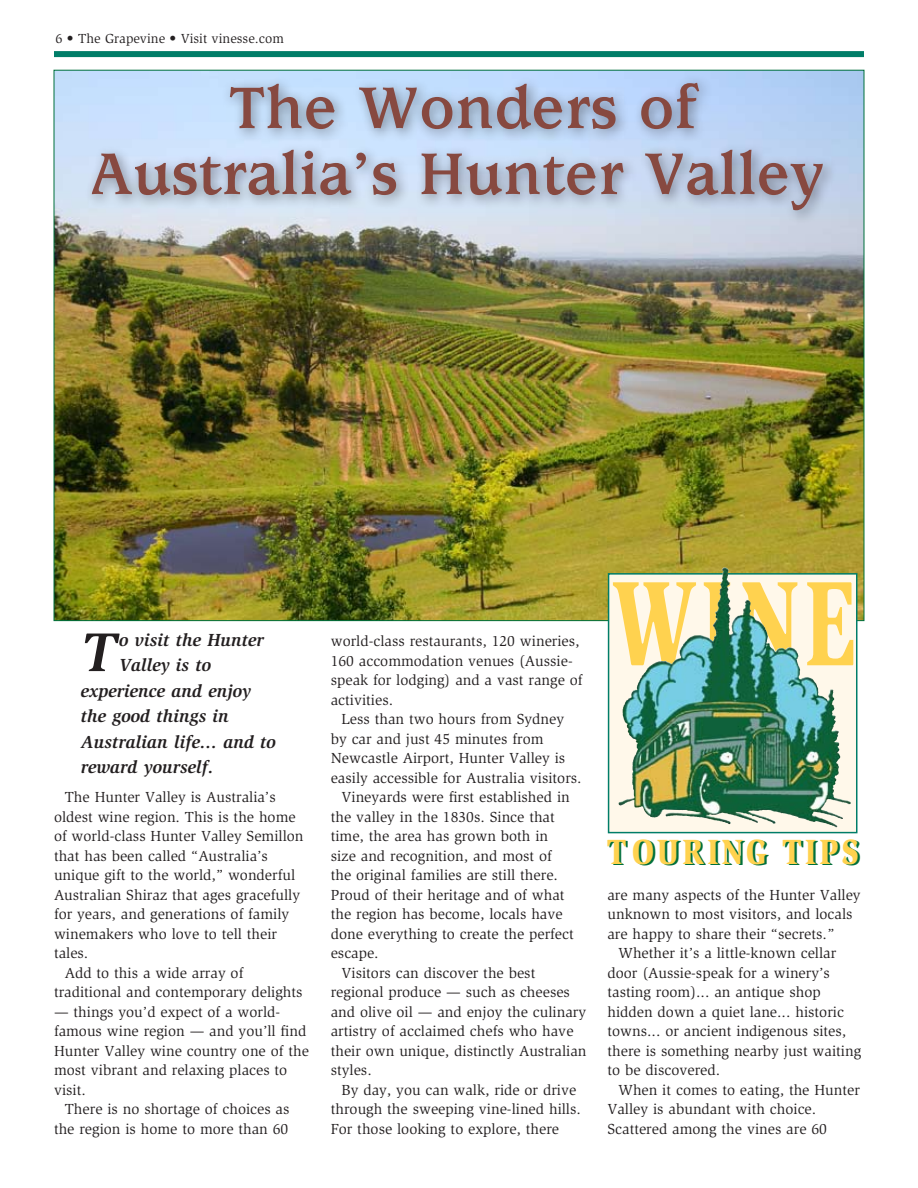
<style>
.page{position:relative;width:918px;height:1188px;background:#fff}
.page>*{position:absolute;margin:0;border:0;box-sizing:border-box;transform-origin:0 0}
.t1{font:700 64.5px/66px "Usherwood Std";color:#874940;text-align:center}
.t2{font:italic 700 56.1px "Slimbach Std";color:#231f20}
.t3{font:900 36px "Slimbach Std";letter-spacing:.105em;color:#00703c;scale:.84 1}
.t4{font:italic 700 18px "Slimbach Std";color:#231f20}
.t5{font:15px/19.5px "Slimbach Std";color:#231f20}
.t6{font:13.5px "Slimbach Std";color:#231f20}
.s1{color:#ffd24f}
</style>
<div class="page">
<img style="left:56px;top:72px;width:806px;height:547px">
<div style="left:54px;top:51px;width:810px;height:6px;background:#007d68"></div>
<img style="left:610px;top:575px;width:245px;height:256px">
<svg style="left:613px;top:582px;width:83px;height:83px;background:#fbe194"></svg>
<svg style="left:704px;top:582px;width:26px;height:83px"></svg>
<svg style="left:742px;top:582px;width:55px;height:83px;background:#b7c48e"></svg>
<svg style="left:807px;top:582px;width:46px;height:83px;background:#ffe398"></svg>
<div style="left:608px;top:573px;width:249px;height:260px;border:1px solid #007d68"></div>
<img style="left:672px;top:567px;width:53px;height:97px">
<div style="left:83px;top:73px;width:753px;height:151px;background:#231f20;opacity:.5"></div>
<p class="t6" style="left:56px;top:31px;width:230px">6 • The Grapevine • Visit vinesse.com</p>
<h1 class="t1" style="left:90px;top:77px;width:735px">The Wonders of<br>Australia’s Hunter Valley</h1>
<h2 class="t2" style="left:81px;top:620px;width:37px">T</h2>
<p class="t4" style="left:119px;top:629px;width:146px">o visit the Hunter</p>
<p class="t4" style="left:119px;top:655px;width:94px">Valley is to</p>
<p class="t4" style="left:81px;top:680px;width:172px">experience and enjoy</p>
<p class="t4" style="left:81px;top:706px;width:149px">the good things in</p>
<p class="t4" style="left:81px;top:731px;width:196px">Australian life... and to</p>
<p class="t4" style="left:81px;top:757px;width:134px">reward yourself.</p>
<p class="t5" style="left:65px;top:788px;width:213px">The Hunter Valley is Australia’s</p>
<p class="t5" style="left:54px;top:807px;width:243px">oldest wine region. This is the home</p>
<p class="t5" style="left:54px;top:827px;width:251px">of world-class Hunter Valley Semillon</p>
<p class="t5" style="left:54px;top:846px;width:216px">that has been called “Australia’s</p>
<p class="t5" style="left:54px;top:866px;width:243px">unique gift to the world,” wonderful</p>
<p class="t5" style="left:54px;top:885px;width:248px">Australian Shiraz that ages gracefully</p>
<p class="t5" style="left:54px;top:905px;width:237px">for years, and generations of family</p>
<p class="t5" style="left:54px;top:924px;width:225px">winemakers who love to tell their</p>
<p class="t5" style="left:54px;top:944px;width:36px">tales.</p>
<p class="t5" style="left:65px;top:963px;width:180px">Add to this a wide array of</p>
<p class="t5" style="left:54px;top:983px;width:250px">traditional and contemporary delights</p>
<p class="t5" style="left:54px;top:1002px;width:256px">— things you’d expect of a world&shy;famous wine region — and you’ll find<br>Hunter Valley wine country one of the most vibrant and relaxing places to visit.</p>
<p class="t5" style="left:54px;top:1100px;width:237px;text-align:right">There is no shortage of choices as the region is home to more than 60</p>
<p class="t5" style="left:331px;top:632px;width:253px">world-class restaurants, 120 wineries,<br>160 accommodation venues (Aussie&shy;speak for lodging) and a vast range of activities.</p>
<p class="t5" style="left:342px;top:710px;width:224px">Less than two hours from Sydney</p>
<p class="t5" style="left:331px;top:729px;width:214px">by car and just 45 minutes from</p>
<p class="t5" style="left:331px;top:749px;width:236px">Newcastle Airport, Hunter Valley is</p>
<p class="t5" style="left:331px;top:768px;width:252px">easily accessible for Australia visitors.</p>
<p class="t5" style="left:342px;top:788px;width:230px">Vineyards were first established in</p>
<p class="t5" style="left:331px;top:807px;width:226px">the valley in the 1830s. Since that</p>
<p class="t5" style="left:331px;top:827px;width:219px">time, the area has grown both in</p>
<p class="t5" style="left:331px;top:846px;width:223px">size and recognition, and most of</p>
<p class="t5" style="left:331px;top:866px;width:229px">the original families are still there.</p>
<p class="t5" style="left:331px;top:885px;width:235px">Proud of their heritage and of what</p>
<p class="t5" style="left:331px;top:905px;width:234px">the region has become, locals have</p>
<p class="t5" style="left:331px;top:924px;width:245px">done everything to create the perfect</p>
<p class="t5" style="left:331px;top:944px;width:49px">escape.</p>
<p class="t5" style="left:342px;top:963px;width:195px">Visitors can discover the best</p>
<p class="t5" style="left:331px;top:983px;width:241px">regional produce — such as cheeses</p>
<p class="t5" style="left:331px;top:1002px;width:257px">and olive oil — and enjoy the culinary</p>
<p class="t5" style="left:331px;top:1022px;width:244px">artistry of acclaimed chefs who have</p>
<p class="t5" style="left:331px;top:1041px;width:257px">their own unique, distinctly Australian</p>
<p class="t5" style="left:331px;top:1061px;width:43px">styles.</p>
<p class="t5" style="left:342px;top:1080px;width:236px">By day, you can walk, ride or drive</p>
<p class="t5" style="left:331px;top:1100px;width:252px">through the sweeping vine-lined hills.</p>
<p class="t5" style="left:331px;top:1119px;width:230px">For those looking to explore, there</p>
<h3 class="t3" style="left:609px;top:830px;width:299px">TOURING <span class="s1">TIPS</span></h3>
<p class="t5" style="left:608px;top:885px;width:255px">are many aspects of the Hunter Valley</p>
<p class="t5" style="left:608px;top:905px;width:247px">unknown to most visitors, and locals</p>
<p class="t5" style="left:608px;top:924px;width:228px">are happy to share their “secrets.”</p>
<p class="t5" style="left:618px;top:944px;width:219px">Whether it’s a little-known cellar</p>
<p class="t5" style="left:608px;top:963px;width:224px">door (Aussie-speak for a winery’s</p>
<p class="t5" style="left:608px;top:983px;width:215px">tasting room)... an antique shop</p>
<p class="t5" style="left:608px;top:1002px;width:238px">hidden down a quiet lane... historic</p>
<p class="t5" style="left:608px;top:1022px;width:240px">towns... or ancient indigenous sites,</p>
<p class="t5" style="left:608px;top:1041px;width:255px">there is something nearby just waiting</p>
<p class="t5" style="left:608px;top:1061px;width:114px">to be discovered.</p>
<p class="t5" style="left:618px;top:1080px;width:243px">When it comes to eating, the Hunter</p>
<p class="t5" style="left:608px;top:1100px;width:210px">Valley is abundant with choice.</p>
<p class="t5" style="left:608px;top:1119px;width:221px">Scattered among the vines are 60</p>
</div>
